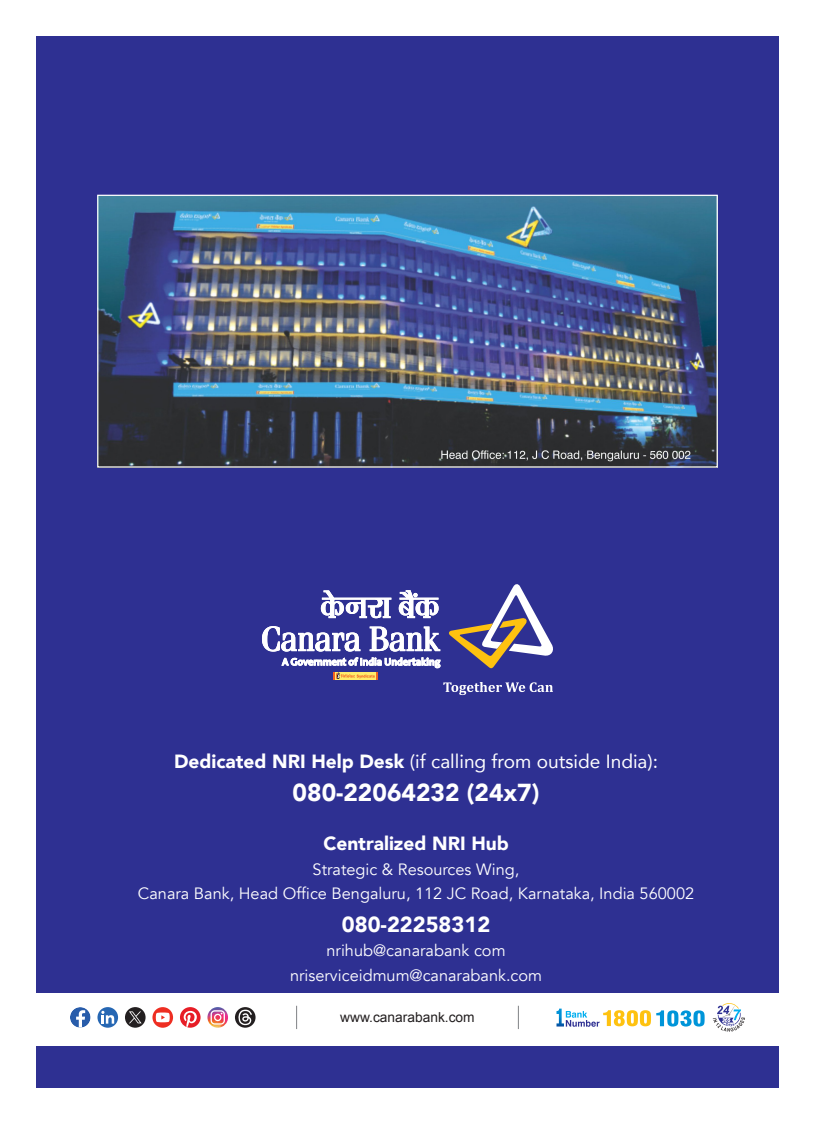
<style>
.page{position:relative;width:815px;height:1124px;background:#fff}
.page>*{position:absolute;margin:0;border:0;box-sizing:border-box;transform-origin:0 0}
.t1{font:900 24.5px "Avenir";color:#fff}
.t2{font:900 21.75px "Avenir";color:#fff}
.t3{font:19.12px "Avenir";color:#fff}
.t4{font:900 19.12px "Avenir";color:#fff}
.t5{font:16.38px/24.5px "Avenir";color:#fff;text-align:center}
.t6{font:13.75px "Arial";color:#231f20}
.s1{font-weight:900}
</style>
<div class="page">
<div style="left:36px;top:36px;width:743px;height:1051px;background:#2e3092"></div>
<div style="left:36px;top:993px;width:743px;height:52px;background:#fff"></div>
<img style="left:99px;top:197px;width:617px;height:268px">
<div style="left:97px;top:195px;width:621px;height:272px;border:1px solid #fff"></div>
<svg style="left:556px;top:1008px;width:149px;height:18px"></svg>
<svg style="left:713px;top:1003px;width:32px;height:28px"></svg>
<svg style="left:152px;top:1006px;width:21px;height:21px"></svg>
<svg style="left:156px;top:1012px;width:14px;height:10px"></svg>
<svg style="left:180px;top:1007px;width:21px;height:20px"></svg>
<svg style="left:70px;top:1006px;width:21px;height:21px"></svg>
<svg style="left:76px;top:1010px;width:9px;height:17px"></svg>
<svg style="left:97px;top:1006px;width:21px;height:21px"></svg>
<svg style="left:101px;top:1010px;width:13px;height:13px"></svg>
<svg style="left:125px;top:1006px;width:21px;height:21px"></svg>
<svg style="left:129px;top:1011px;width:13px;height:12px"></svg>
<svg style="left:207px;top:1006px;width:21px;height:21px"></svg>
<svg style="left:211px;top:1010px;width:14px;height:14px"></svg>
<svg style="left:235px;top:1006px;width:21px;height:21px"></svg>
<svg style="left:238px;top:1009px;width:14px;height:15px"></svg>
<svg style="left:296px;top:1005px;width:1px;height:23px"></svg>
<svg style="left:518px;top:1005px;width:1px;height:23px"></svg>
<svg style="left:262px;top:584px;width:291px;height:111px"></svg>
<p class="t3" style="left:174px;top:746px;width:486px"><span class="s1">Dedicated NRI Help Desk</span> (if calling from outside India):</p>
<p class="t1" style="left:293px;top:771px;width:248px">080-22064232 (24x7)</p>
<p class="t4" style="left:323px;top:827px;width:187px">Centralized NRI Hub</p>
<p class="t5" style="left:138px;top:857px;width:558px">Strategic &amp; Resources Wing,<br>Canara Bank, Head Office Bengaluru, 112 JC Road, Karnataka, India 560002</p>
<p class="t2" style="left:342px;top:905px;width:150px">080-22258312</p>
<p class="t5" style="left:327px;top:938px;width:181px">nrihub@canarabank com</p>
<p class="t5" style="left:290px;top:963px;width:254px">nriserviceidmum@canarabank.com</p>
<p class="t6" style="left:340px;top:1008px;width:136px">www.canarabank.com</p>
</div>
